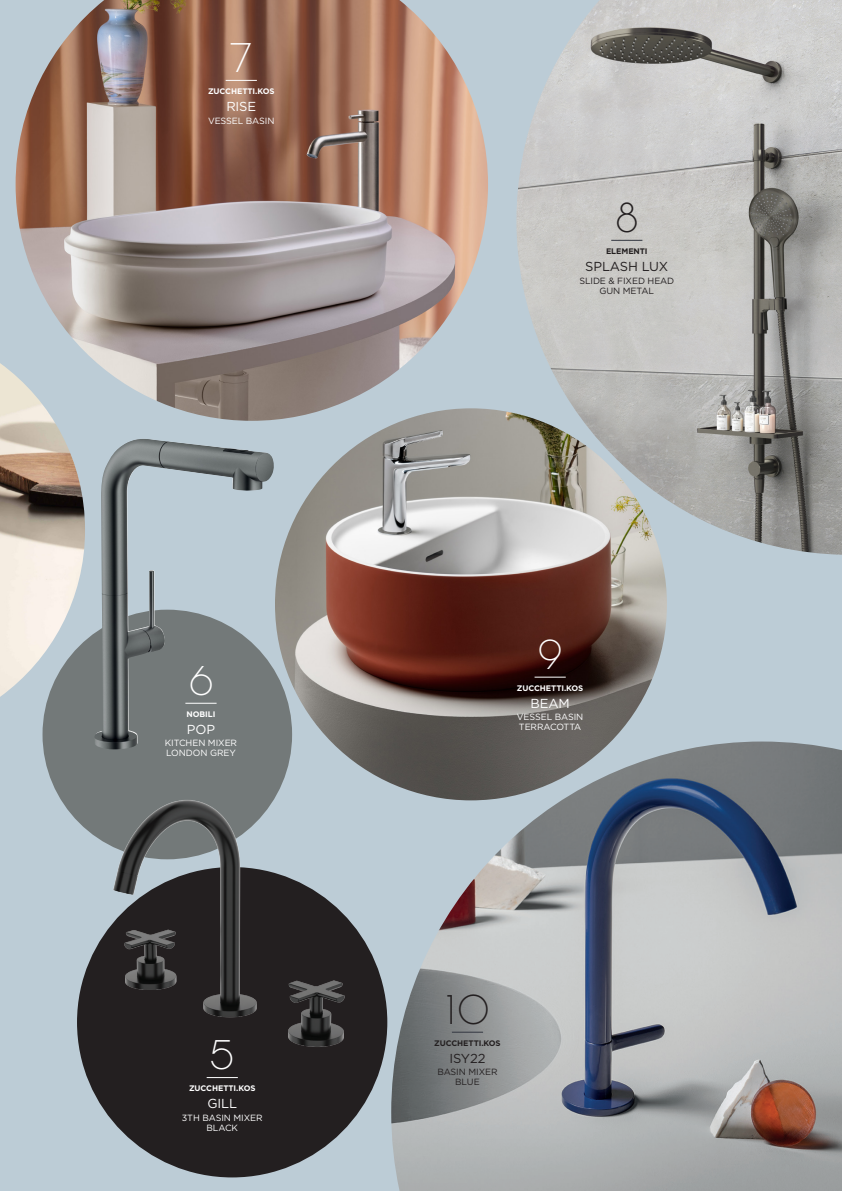
<style>
.page{position:relative;width:842px;height:1191px;background:#bcccd6}
.page>*{position:absolute;margin:0;border:0;box-sizing:border-box;transform-origin:0 0}
.puzzle{font:41.7px "Chalet Paris Nineteen Seventy";color:#fff}
.puzzle-2{font:41.7px "Chalet Paris Nineteen Seventy";color:#231f20}
._10{font:13px "Gotham";letter-spacing:-.01em;color:#fff}
._10-2{font:13px "Gotham";letter-spacing:-.01em;color:#231f20}
._10-3{font:9px/10px "Gotham";letter-spacing:-.01em;color:#fff}
._10-4{font:9px/10px "Gotham";letter-spacing:-.01em;color:#231f20;text-align:center}
._10-5{font:700 8px "Gotham";letter-spacing:-.01em;color:#fff}
._10-6{font:700 8px "Gotham";letter-spacing:-.01em;color:#231f20}
</style>
<div class="page">
<div style="left:43px;top:609px;width:249px;height:250px;background:#737979;border-radius:50%"></div>
<img style="left:0;top:363px;width:85px;height:334px">
<img style="left:16px;top:0;width:472px;height:421px">
<div style="left:77px;top:867px;width:310px;height:310px;background:#231f20;border-radius:50%"></div>
<img style="left:391px;top:741px;width:451px;height:450px">
<img style="left:516px;top:0;width:326px;height:555px">
<img style="left:90px;top:784px;width:268px;height:263px">
<img style="left:95px;top:439px;width:179px;height:310px">
<img style="left:275px;top:408px;width:392px;height:392px;border-radius:196px">
<hr style="left:534px;top:676px;width:32px;height:1px;background:#fff">
<hr style="left:611px;top:240px;width:31px;height:1px;background:#323640">
<hr style="left:226px;top:80px;width:31px;height:1px;background:#fff">
<hr style="left:207px;top:1077px;width:31px;height:1px;background:#fff">
<hr style="left:185px;top:702px;width:32px;height:1px;background:#fff">
<hr style="left:452px;top:1031px;width:31px;height:1px;background:#323640">
<p class="puzzle" style="left:230px;top:33px;width:23px">7</p>
<p class="_10-5" style="left:208px;top:86px;width:68px">ZUCCHETTI.KOS</p>
<p class="_10" style="left:226px;top:99px;width:31px">RISE</p>
<p class="_10-3" style="left:208px;top:115px;width:68px">VESSEL BASIN</p>
<p class="puzzle" style="left:189px;top:656px;width:25px">6</p>
<p class="_10-5" style="left:187px;top:709px;width:30px">NOBILI</p>
<p class="_10" style="left:187px;top:722px;width:30px">POP</p>
<p class="_10-3" style="left:165px;top:738px;width:74px">KITCHEN MIXER<br>LONDON GREY</p>
<p class="puzzle" style="left:211px;top:1030px;width:25px">5</p>
<p class="_10-5" style="left:189px;top:1083px;width:68px">ZUCCHETTI.KOS</p>
<p class="_10" style="left:207px;top:1096px;width:31px">GILL</p>
<p class="_10-3" style="left:182px;top:1112px;width:82px;text-align:center">3TH BASIN MIXER<br>BLACK</p>
<p class="puzzle-2" style="left:616px;top:193px;width:23px">8</p>
<p class="_10-6" style="left:606px;top:246px;width:43px">ELEMENTI</p>
<p class="_10-2" style="left:585px;top:259px;width:85px">SPLASH LUX</p>
<p class="_10-4" style="left:579px;top:275px;width:96px">SLIDE &amp; FIXED HEAD<br>GUN METAL</p>
<p class="puzzle" style="left:538px;top:630px;width:25px">9</p>
<p class="_10-5" style="left:517px;top:683px;width:68px">ZUCCHETTI.KOS</p>
<p class="_10" style="left:530px;top:695px;width:41px">BEAM</p>
<p class="_10-3" style="left:517px;top:712px;width:68px">VESSEL BASIN<br>TERRACOTTA</p>
<p class="puzzle-2" style="left:446px;top:985px;width:45px">10</p>
<p class="_10-6" style="left:434px;top:1038px;width:68px">ZUCCHETTI.KOS</p>
<p class="_10-2" style="left:449px;top:1050px;width:38px">ISY22</p>
<p class="_10-4" style="left:437px;top:1067px;width:62px">BASIN MIXER<br>BLUE</p>
</div>
